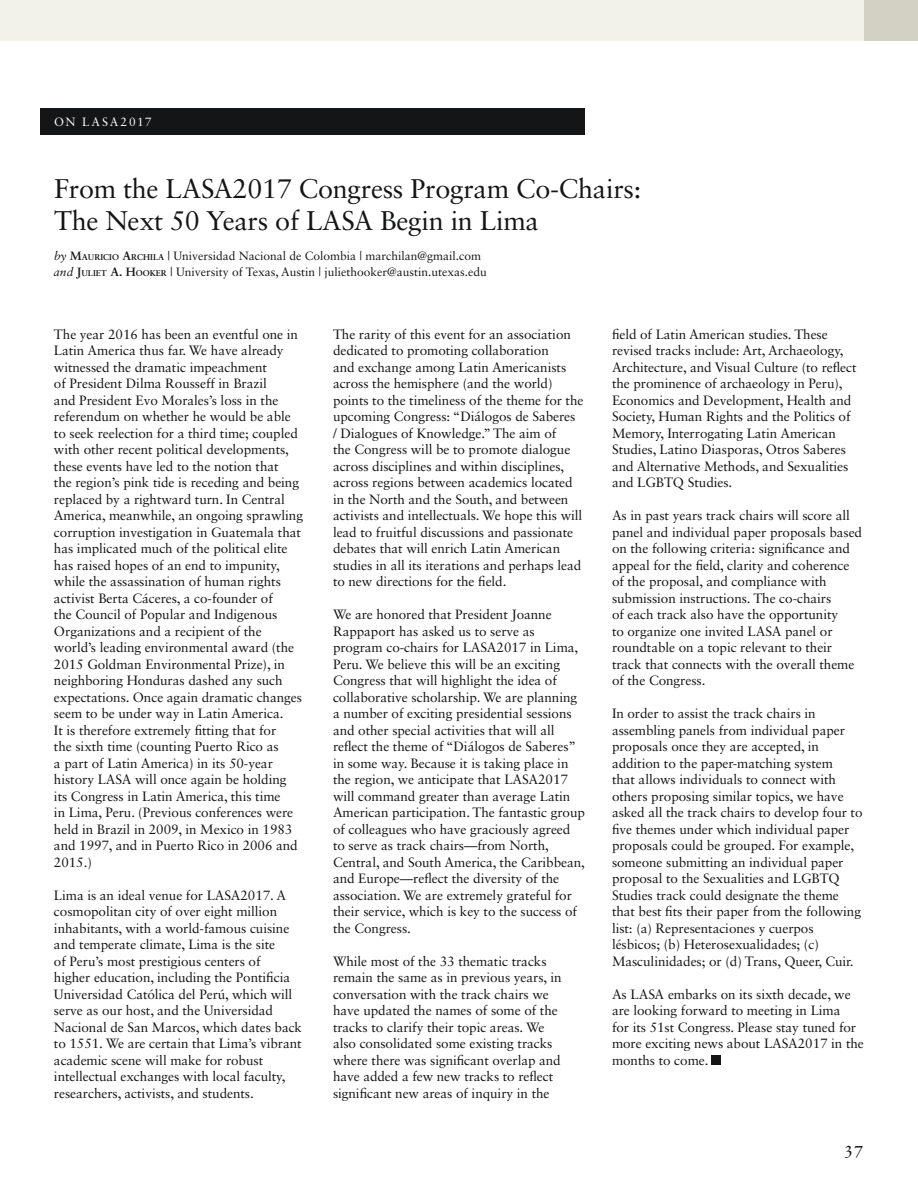
<style>
.page{position:relative;width:918px;height:1188px;background:#fff}
.page>*{position:absolute;margin:0;border:0;box-sizing:border-box;transform-origin:0 0}
.t1{font:27px/31.5px "Sabon LT Std";letter-spacing:-.01em;color:#141516}
.t2{font:18px "Sabon Roman Os F";color:#141516}
.t3{font:13.5px/16.5px "Sabon LT Std";letter-spacing:-.005em;color:#141516}
.t4{font:12px/16.5px "Sabon LT Std";color:#141516}
.t5{font:12px "Sabon";letter-spacing:.145em;color:#fff}
.s1{font-style:italic}
.s2{font-family:"Sabon";font-weight:700}
.s3{font-family:"Sabon";font-weight:700;font-size:8.4px}
</style>
<div class="page">
<div style="left:712px;top:1056px;width:9px;height:9px;background:#141516"></div>
<div style="left:40px;top:108px;width:545px;height:27px;background:#141516"></div>
<div style="left:0;top:0;width:864px;height:40px;background:#f2f2eb"></div>
<div style="left:864px;top:0;width:54px;height:40px;background:#d2d1c4"></div>
<p class="t5" style="left:54px;top:115px;width:99px">ON LASA2017</p>
<h1 class="t1" style="left:54px;top:173px;width:589px">From the LASA2017 Congress Program Co-Chairs:<br>The Next 50 Years of LASA Begin in Lima</h1>
<p class="t4" style="left:54px;top:247px;width:434px"><span class="s1">by</span> <span class="s2">M</span><span class="s3">AURICIO</span> <span class="s2">A</span><span class="s3">RCHILA</span> | Universidad Nacional de Colombia | marchilan@gmail.com <span class="s1">and</span> <span class="s2">J</span><span class="s3">ULIET</span> <span class="s2">A. H</span><span class="s3">OOKER</span> | University of Texas, Austin | juliethooker@austin.utexas.edu</p>
<p class="t3" style="left:54px;top:326px;width:251px">The year 2016 has been an eventful one in Latin America thus far. We have already witnessed the dramatic impeachment<br>of President Dilma Rousseff in Brazil<br>and President Evo Morales’s loss in the referendum on whether he would be able to seek reelection for a third time; coupled with other recent political developments, these events have led to the notion that<br>the region’s pink tide is receding and being replaced by a rightward turn. In Central America, meanwhile, an ongoing sprawling corruption investigation in Guatemala that has implicated much of the political elite has raised hopes of an end to impunity, while the assassination of human rights activist Berta Cáceres, a co-founder of<br>the Council of Popular and Indigenous Organizations and a recipient of the world’s leading environmental award (the 2015 Goldman Environmental Prize), in neighboring Honduras dashed any such expectations. Once again dramatic changes seem to be under way in Latin America.<br>It is therefore extremely fitting that for<br>the sixth time (counting Puerto Rico as<br>a part of Latin America) in its 50-year history LASA will once again be holding its Congress in Latin America, this time<br>in Lima, Peru. (Previous conferences were held in Brazil in 2009, in Mexico in 1983 and 1997, and in Puerto Rico in 2006 and 2015.)</p>
<p class="t3" style="left:54px;top:887px;width:250px">Lima is an ideal venue for LASA2017. A cosmopolitan city of over eight million inhabitants, with a world-famous cuisine and temperate climate, Lima is the site<br>of Peru’s most prestigious centers of<br>higher education, including the Pontificia Universidad Católica del Perú, which will serve as our host, and the Universidad Nacional de San Marcos, which dates back to 1551. We are certain that Lima’s vibrant academic scene will make for robust intellectual exchanges with local faculty, researchers, activists, and students.</p>
<p class="t3" style="left:333px;top:326px;width:252px">The rarity of this event for an association dedicated to promoting collaboration<br>and exchange among Latin Americanists across the hemisphere (and the world) points to the timeliness of the theme for the upcoming Congress: “Diálogos de Saberes<br>/ Dialogues of Knowledge.” The aim of<br>the Congress will be to promote dialogue across disciplines and within disciplines, across regions between academics located in the North and the South, and between activists and intellectuals. We hope this will lead to fruitful discussions and passionate debates that will enrich Latin American studies in all its iterations and perhaps lead to new directions for the field.</p>
<p class="t3" style="left:333px;top:606px;width:254px">We are honored that President Joanne Rappaport has asked us to serve as program co-chairs for LASA2017 in Lima, Peru. We believe this will be an exciting Congress that will highlight the idea of collaborative scholarship. We are planning a number of exciting presidential sessions and other special activities that will all reflect the theme of “Diálogos de Saberes” in some way. Because it is taking place in the region, we anticipate that LASA2017 will command greater than average Latin American participation. The fantastic group of colleagues who have graciously agreed to serve as track chairs—from North, Central, and South America, the Caribbean, and Europe—reflect the diversity of the association. We are extremely grateful for their service, which is key to the success of the Congress.</p>
<p class="t3" style="left:333px;top:953px;width:230px">While most of the 33 thematic tracks remain the same as in previous years, in conversation with the track chairs we have updated the names of some of the tracks to clarify their topic areas. We also consolidated some existing tracks where there was significant overlap and have added a few new tracks to reflect significant new areas of inquiry in the</p>
<p class="t3" style="left:612px;top:326px;width:246px">field of Latin American studies. These revised tracks include: Art, Archaeology, Architecture, and Visual Culture (to reflect the prominence of archaeology in Peru), Economics and Development, Health and Society, Human Rights and the Politics of Memory, Interrogating Latin American Studies, Latino Diasporas, Otros Saberes and Alternative Methods, and Sexualities and LGBTQ Studies.</p>
<p class="t3" style="left:612px;top:507px;width:252px">As in past years track chairs will score all panel and individual paper proposals based on the following criteria: significance and appeal for the field, clarity and coherence of the proposal, and compliance with submission instructions. The co-chairs<br>of each track also have the opportunity<br>to organize one invited LASA panel or roundtable on a topic relevant to their track that connects with the overall theme of the Congress.</p>
<p class="t3" style="left:612px;top:705px;width:252px">In order to assist the track chairs in assembling panels from individual paper proposals once they are accepted, in addition to the paper-matching system<br>that allows individuals to connect with others proposing similar topics, we have asked all the track chairs to develop four to five themes under which individual paper proposals could be grouped. For example, someone submitting an individual paper proposal to the Sexualities and LGBTQ Studies track could designate the theme that best fits their paper from the following list: (a) Representaciones y cuerpos lésbicos; (b) Heterosexualidades; (c)<br>Masculinidades; or (d) Trans, Queer, Cuir.</p>
<p class="t3" style="left:612px;top:986px;width:253px">As LASA embarks on its sixth decade, we are looking forward to meeting in Lima<br>for its 51st Congress. Please stay tuned for more exciting news about LASA2017 in the months to come.</p>
<h2 class="t2" style="left:844px;top:1137px;width:22px">37</h2>
</div>
